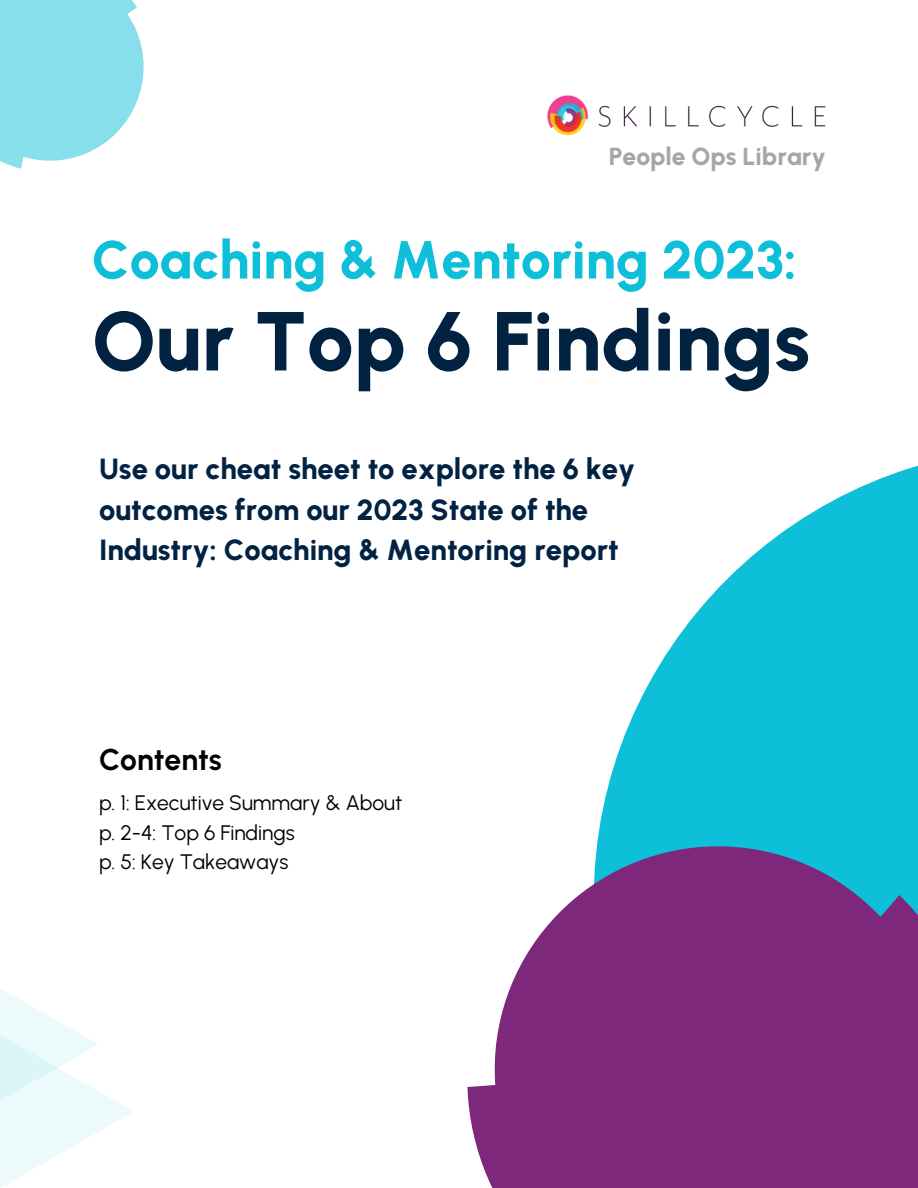
<style>
.page{position:relative;width:918px;height:1188px;background:#fff}
.page>*{position:absolute;margin:0;border:0;box-sizing:border-box;transform-origin:0 0}
.t1{font:800 83.4px "Urbanist";color:#022242}
.t2{font:800 53.4px "Urbanist";color:#0ebfda}
.t3{font:700 30px "Urbanist";color:#000}
.t4{font:800 29.1px/40.5px "Urbanist";color:#022242}
.t5{font:800 24.6px "Urbanist";color:#a6a6a6}
.t6{font:21px/29.2px "Urbanist";color:#000}
</style>
<div class="page">
<svg style="left:598px;top:465px;width:320px;height:368px;fill:#0ebfda"></svg>
<svg style="left:467px;top:833px;width:451px;height:355px;background:#844b92"></svg>
<svg style="left:0;top:0;width:144px;height:169px;background:#96e3ee"></svg>
<img style="left:547px;top:95px;width:279px;height:40px">
<svg style="left:0;top:988px;width:99px;height:200px;fill:#edfafc"></svg>
<p class="t5" style="left:609px;top:141px;width:219px">People Ops Library</p>
<h2 class="t2" style="left:92px;top:228px;width:706px">Coaching &amp; Mentoring 2023:</h2>
<h1 class="t1" style="left:92px;top:291px;width:720px">Our Top 6 Findings</h1>
<p class="t4" style="left:99px;top:449px;width:538px">Use our cheat sheet to explore the 6 key outcomes from our 2023 State of the<br>Industry: Coaching &amp; Mentoring report</p>
<p class="t3" style="left:99px;top:741px;width:124px">Contents</p>
<p class="t6" style="left:99px;top:788px;width:305px">p. 1: Executive Summary &amp; About p. 2-4: Top 6 Findings<br>p. 5: Key Takeaways</p>
</div>
